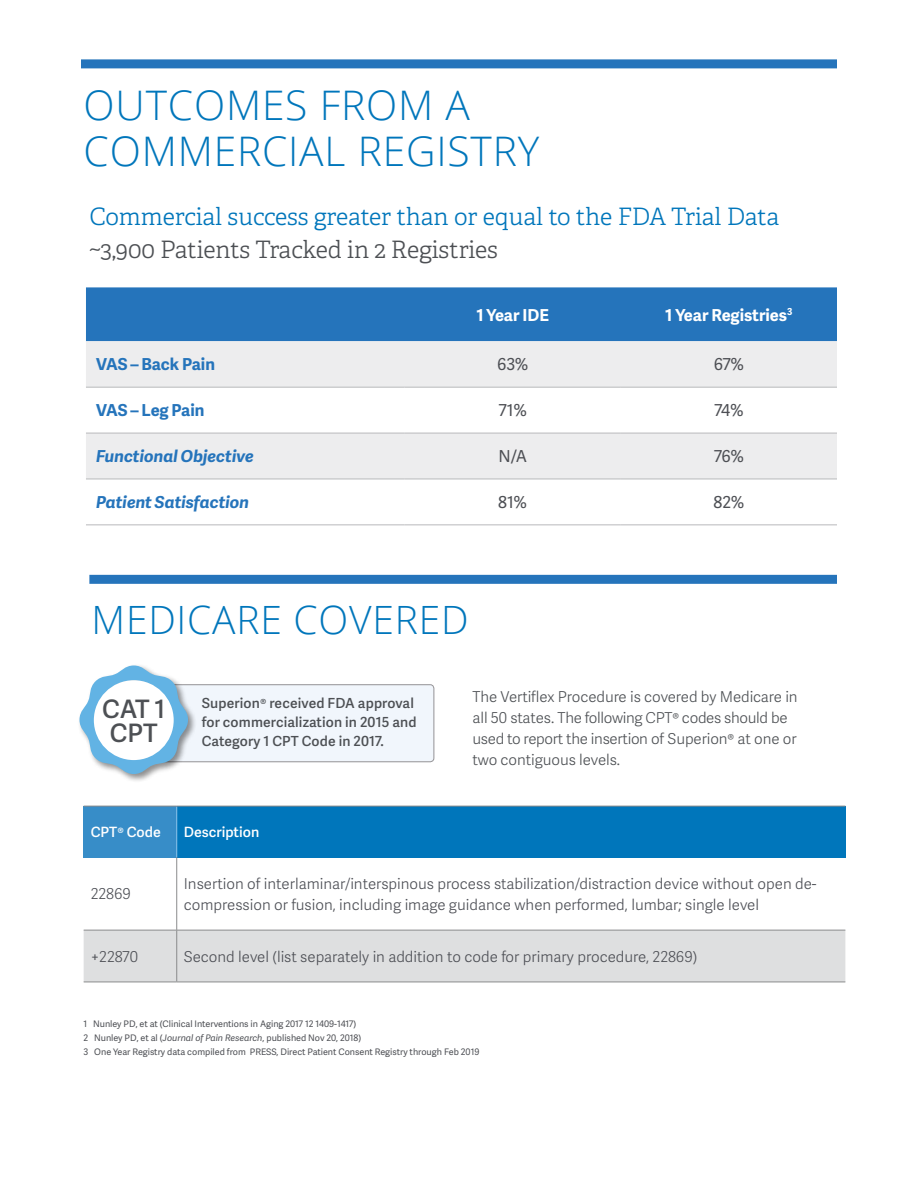
<style>
.page{position:relative;width:918px;height:1188px;background:#fff}
.page>*{position:absolute;margin:0;border:0;box-sizing:border-box;transform-origin:0 0}
.t1{font:300 40.8px/46.2px "Open Sans";letter-spacing:.02em;color:#0076bb}
.t2{font:300 39px "Open Sans";letter-spacing:.02em;color:#0076bb}
.t3{font:25.35px/23.7px "Adelle Sans Sb";letter-spacing:-.005em;color:#4d5054;text-align:center}
.t4{font:300 24px "Adelle";letter-spacing:-.005em;color:#0076bb}
.t5{font:300 24px "Adelle";letter-spacing:-.005em;color:#4d5054}
.t6{font:italic 700 16.5px "Adelle Sans";color:#2574bb}
.t7{font:700 16.5px "Adelle Sans";color:#fff}
.t8{font:16.5px "Adelle Sans";letter-spacing:-.005em;color:#4d4f54}
.t9{font:700 16.5px "Adelle Sans";letter-spacing:-.005em;color:#2574bb}
.t10{font:15px/21px "Adelle Sans Lt";color:#4d4f55}
.t11{font:15px/21px "Adelle Sans Lt";letter-spacing:-.01em;color:#4d5054}
.t12{font:14.1px "Adelle Sans Sb";color:#fff}
.t13{font:13.95px/19.2px "Adelle Sans Sb";letter-spacing:.01em;color:#4d5054}
.t14{font:9px/14.2px "Adelle Sans";color:#4d4f54}
.s1{font-style:italic}
</style>
<div class="page">
<div style="left:84px;top:806px;width:93px;height:51px;background:#378dc8"></div>
<div style="left:177px;top:806px;width:668px;height:51px;background:#0076bb"></div>
<div style="left:84px;top:931px;width:761px;height:50px;background:#dedfe0"></div>
<hr style="left:176px;top:807px;width:1px;height:50px;background:#8ac3ea">
<hr style="left:176px;top:857px;width:1px;height:73px;background:#8a8b8c">
<hr style="left:176px;top:930px;width:1px;height:51px;background:#8a8b8c">
<hr style="left:84px;top:930px;width:93px;height:1px;background:#8a8b8c">
<hr style="left:177px;top:930px;width:668px;height:1px;background:#8a8b8c">
<hr style="left:84px;top:806px;width:93px;height:1px;background:#8a8b8c">
<hr style="left:177px;top:806px;width:668px;height:1px;background:#8a8b8c">
<hr style="left:84px;top:981px;width:93px;height:1px;background:#8a8b8c">
<hr style="left:177px;top:981px;width:668px;height:1px;background:#8a8b8c">
<div style="left:154px;top:685px;width:280px;height:77px;background:#f1f6fc;border-radius:4px"></div>
<div style="left:153px;top:684px;width:281px;height:78px;border:1px solid #949295;border-radius:4px"></div>
<div style="left:77px;top:663px;width:120px;height:120px;background:#000;opacity:.44"></div>
<svg style="left:80px;top:666px;width:108px;height:108px"></svg>
<div style="left:94px;top:680px;width:80px;height:80px;background:#fff;border-radius:50%"></div>
<div style="left:89px;top:575px;width:748px;height:9px;background:#2574bb"></div>
<div style="left:81px;top:59px;width:756px;height:9px;background:#2574bb"></div>
<div style="left:86px;top:287px;width:751px;height:54px;background:#2574bb"></div>
<svg style="left:86px;top:341px;width:751px;height:138px;fill:#ededee"></svg>
<hr style="left:86px;top:387px;width:319px;height:1px;background:#b8b9bb">
<hr style="left:405px;top:387px;width:216px;height:1px;background:#b8b9bb">
<hr style="left:621px;top:387px;width:216px;height:1px;background:#b8b9bb">
<hr style="left:86px;top:433px;width:319px;height:1px;background:#b8b9bb">
<hr style="left:405px;top:433px;width:216px;height:1px;background:#b8b9bb">
<hr style="left:621px;top:433px;width:216px;height:1px;background:#b8b9bb">
<hr style="left:86px;top:479px;width:319px;height:1px;background:#b8b9bb">
<hr style="left:405px;top:479px;width:216px;height:1px;background:#b8b9bb">
<hr style="left:621px;top:479px;width:216px;height:1px;background:#b8b9bb">
<hr style="left:86px;top:524px;width:319px;height:1px;background:#b8b9bb">
<hr style="left:405px;top:524px;width:216px;height:1px;background:#b8b9bb">
<hr style="left:621px;top:524px;width:216px;height:1px;background:#b8b9bb">
<h1 class="t1" style="left:84px;top:81px;width:457px">OUTCOMES FROM A<br>COMMERCIAL REGISTRY</h1>
<h3 class="t4" style="left:89px;top:202px;width:691px">Commercial success greater than or equal to the FDA Trial Data</h3>
<h3 class="t5" style="left:89px;top:235px;width:410px">~3,900 Patients Tracked in 2 Registries</h3>
<p class="t7" style="left:476px;top:303px;width:74px">1 Year IDE</p>
<p class="t7" style="left:665px;top:303px;width:129px">1 Year Registries<sup>3</sup></p>
<p class="t9" style="left:96px;top:352px;width:120px">VAS – Back Pain</p>
<p class="t8" style="left:497px;top:353px;width:33px">63%</p>
<p class="t8" style="left:714px;top:353px;width:32px">67%</p>
<p class="t9" style="left:96px;top:398px;width:110px">VAS – Leg Pain</p>
<p class="t8" style="left:499px;top:399px;width:30px">71%</p>
<p class="t8" style="left:714px;top:399px;width:31px">74%</p>
<p class="t6" style="left:96px;top:445px;width:159px">Functional Objective</p>
<p class="t8" style="left:498px;top:445px;width:30px">N/A</p>
<p class="t8" style="left:714px;top:445px;width:32px">76%</p>
<p class="t6" style="left:96px;top:491px;width:155px">Patient Satisfaction</p>
<p class="t8" style="left:498px;top:491px;width:30px">81%</p>
<p class="t8" style="left:714px;top:491px;width:32px">82%</p>
<h2 class="t2" style="left:92px;top:593px;width:378px">MEDICARE COVERED</h2>
<h3 class="t3" style="left:102px;top:696px;width:65px">CAT 1<br>CPT</h3>
<p class="t13" style="left:202px;top:693px;width:216px">Superion® received FDA approval for commercialization in 2015 and<br>Category 1 CPT Code in 2017.</p>
<p class="t12" style="left:91px;top:822px;width:72px">CPT® Code</p>
<p class="t12" style="left:184px;top:822px;width:77px">Description</p>
<p class="t11" style="left:472px;top:685px;width:327px">The Vertiflex Procedure is covered by Medicare in all 50 states. The following CPT® codes should be used to report the insertion of Superion® at one or two contiguous levels.</p>
<p class="t10" style="left:91px;top:883px;width:42px">22869</p>
<p class="t10" style="left:184px;top:873px;width:634px">Insertion of interlaminar/interspinous process stabilization/distraction device without open de&shy;compression or fusion, including image guidance when performed, lumbar; single level</p>
<p class="t10" style="left:91px;top:945px;width:49px">+22870</p>
<p class="t10" style="left:184px;top:945px;width:515px">Second level (list separately in addition to code for primary procedure, 22869)</p>
<p class="t14" style="left:84px;top:1016px;width:397px">1 Nunley PD, et at (Clinical Interventions in Aging 2017 12 1409-1417)<br>2 Nunley PD, et al (<span class="s1">Journal of Pain Research</span>, published Nov 20, 2018)<br>3 One Year Registry data compiled from PRESS, Direct Patient Consent Registry through Feb 2019</p>
</div>
